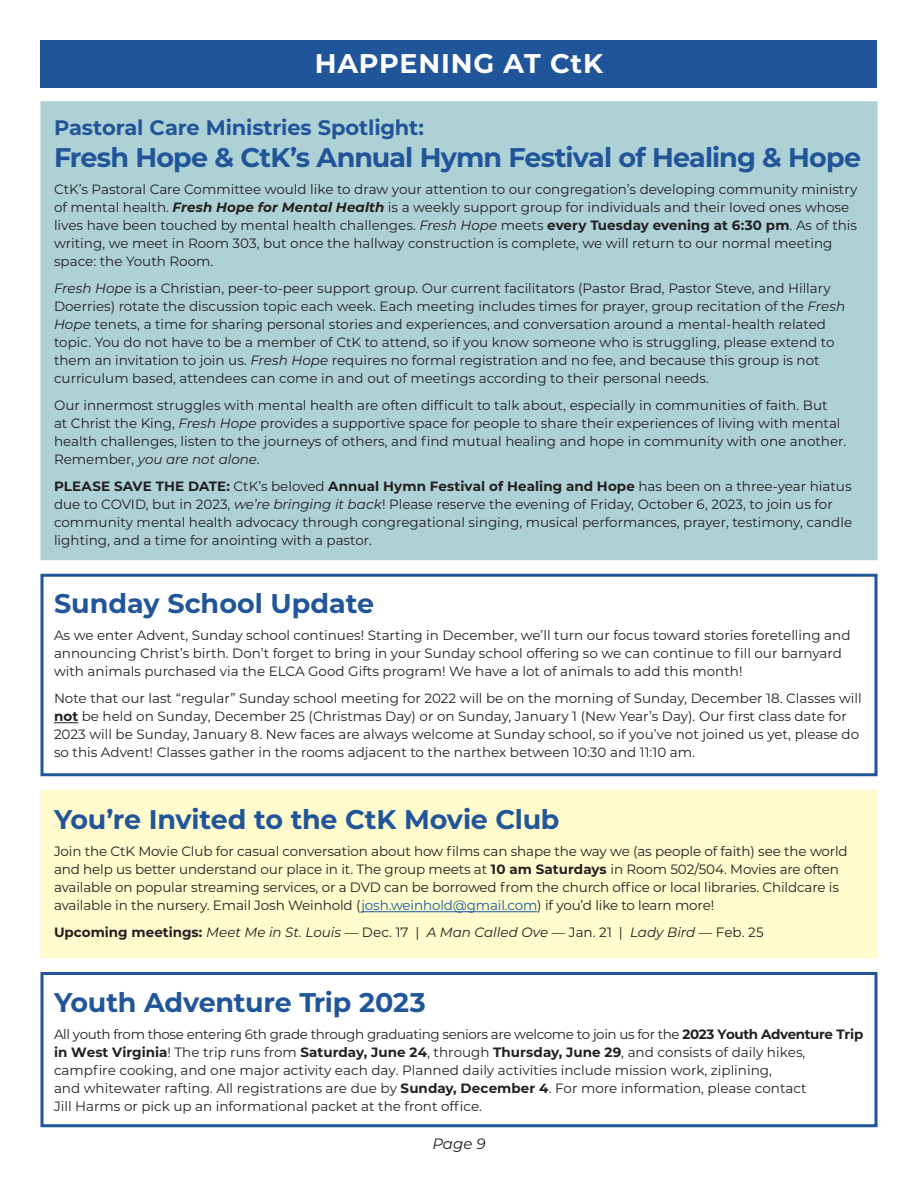
<style>
.page{position:relative;width:918px;height:1188px;background:#fff}
.page>*{position:absolute;margin:0;border:0;box-sizing:border-box;transform-origin:0 0}
.t1{font:700 27px "Montserrat";letter-spacing:-.015em;color:#21559a}
.t2{font:700 27px "Montserrat";letter-spacing:.03em;color:#fff}
.t3{font:700 21px "Montserrat";letter-spacing:-.01em;color:#21559a}
.t4{font:italic 15px "Montserrat";color:#231f20}
.t5{font:13.5px/18px "Montserrat";color:#231f20}
.t6{font:italic 13.5px "Montserrat";color:#231f20}
.s1{font-weight:700;font-style:italic}
.s2{font-style:italic}
.s3{font-weight:700}
.s4{color:#175d9e}
.s5{font-weight:700;font-style:normal}
.s6{font-style:normal}
</style>
<div class="page">
<div style="left:40px;top:790px;width:838px;height:168px;background:#fffbcc"></div>
<div style="left:40px;top:40px;width:838px;height:48px;background:#21559a"></div>
<div style="left:40px;top:101px;width:838px;height:459px;background:#aed1d5;border:3px solid #aed1d5"></div>
<div style="left:40px;top:574px;width:838px;height:202px;border:3px solid #21559a"></div>
<svg style="left:54px;top:722px;width:24px;height:1px"></svg>
<hr style="left:361px;top:911px;width:176px;height:1px;background:#175d9e">
<div style="left:40px;top:972px;width:838px;height:155px;border:3px solid #21559a"></div>
<p class="t2" style="left:315px;top:44px;width:290px">HAPPENING AT CtK</p>
<p class="t3" style="left:54px;top:112px;width:371px">Pastoral Care Ministries Spotlight:</p>
<p class="t1" style="left:54px;top:138px;width:809px">Fresh Hope &amp; CtK’s Annual Hymn Festival of Healing &amp; Hope</p>
<p class="t5" style="left:54px;top:180px;width:805px">CtK’s Pastoral Care Committee would like to draw your attention to our congregation’s developing community ministry of mental health. <span class="s1">Fresh Hope for Mental Health</span> is a weekly support group for individuals and their loved ones whose lives have been touched by mental health challenges. <span class="s2">Fresh Hope</span> meets <span class="s3">every Tuesday evening at 6:30 pm</span>. As of this writing, we meet in Room 303, but once the hallway construction is complete, we will return to our normal meeting space: the Youth Room.</p>
<p class="t5" style="left:54px;top:279px;width:793px"><span class="s2">Fresh Hope</span> is a Christian, peer-to-peer support group. Our current facilitators (Pastor Brad, Pastor Steve, and Hillary Doerries) rotate the discussion topic each week. Each meeting includes times for prayer, group recitation of the <span class="s2">Fresh Hope</span> tenets, a time for sharing personal stories and experiences, and conversation around a mental-health related topic. You do not have to be a member of CtK to attend, so if you know someone who is struggling, please extend to them an invitation to join us. <span class="s2">Fresh Hope</span> requires no formal registration and no fee, and because this group is not curriculum based, attendees can come in and out of meetings according to their personal needs.</p>
<p class="t5" style="left:54px;top:396px;width:794px">Our innermost struggles with mental health are often difficult to talk about, especially in communities of faith. But<br>at Christ the King, <span class="s2">Fresh Hope</span> provides a supportive space for people to share their experiences of living with mental health challenges, listen to the journeys of others, and find mutual healing and hope in community with one another.<br>Remember, <span class="s2">you are not alone</span>.</p>
<p class="t5" style="left:54px;top:477px;width:800px"><span class="s3">PLEASE SAVE THE DATE:</span> CtK’s beloved <span class="s3">Annual Hymn Festival of Healing and Hope</span> has been on a three-year hiatus due to COVID, but in 2023, <span class="s2">we’re bringing it back</span>! Please reserve the evening of Friday, October 6, 2023, to join us for community mental health advocacy through congregational singing, musical performances, prayer, testimony, candle lighting, and a time for anointing with a pastor.</p>
<p class="t1" style="left:54px;top:584px;width:322px">Sunday School Update</p>
<p class="t5" style="left:54px;top:626px;width:798px">As we enter Advent, Sunday school continues! Starting in December, we’ll turn our focus toward stories foretelling and announcing Christ’s birth. Don’t forget to bring in your Sunday school offering so we can continue to fill our barnyard with animals purchased via the ELCA Good Gifts program! We have a lot of animals to add this month!</p>
<p class="t5" style="left:54px;top:689px;width:809px">Note that our last “regular” Sunday school meeting for 2022 will be on the morning of Sunday, December 18. Classes will <span class="s3">not</span> be held on Sunday, December 25 (Christmas Day) or on Sunday, January 1 (New Year’s Day). Our first class date for 2023 will be Sunday, January 8. New faces are always welcome at Sunday school, so if you’ve not joined us yet, please do so this Advent! Classes gather in the rooms adjacent to the narthex between 10:30 and 11:10 am.</p>
<p class="t1" style="left:54px;top:800px;width:507px">You’re Invited to the CtK Movie Club</p>
<p class="t5" style="left:54px;top:842px;width:795px">Join the CtK Movie Club for casual conversation about how films can shape the way we (as people of faith) see the world and help us better understand our place in it. The group meets at <span class="s3">10 am Saturdays</span> in Room 502/504. Movies are often available on popular streaming services, or a DVD can be borrowed from the church office or local libraries. Childcare is available in the nursery. Email Josh Weinhold (<span class="s4">josh.weinhold@gmail.com</span>) if you’d like to learn more!</p>
<p class="t6" style="left:54px;top:923px;width:711px"><span class="s5">Upcoming meetings:</span> Meet Me in St. Louis <span class="s6">— Dec. 17 |</span> A Man Called Ove <span class="s6">— Jan. 21 |</span> Lady Bird <span class="s6">— Feb. 25</span></p>
<p class="t1" style="left:54px;top:983px;width:373px">Youth Adventure Trip 2023</p>
<p class="t5" style="left:54px;top:1024px;width:811px">All youth from those entering 6th grade through graduating seniors are welcome to join us for the <span class="s3">2023 Youth Adventure Trip in West Virginia</span>! The trip runs from <span class="s3">Saturday, June 24</span>, through <span class="s3">Thursday, June 29</span>, and consists of daily hikes, campfire cooking, and one major activity each day. Planned daily activities include mission work, ziplining,<br>and whitewater rafting. All registrations are due by <span class="s3">Sunday, December 4</span>. For more information, please contact<br>Jill Harms or pick up an informational packet at the front office.</p>
<p class="t4" style="left:432px;top:1133px;width:55px">Page 9</p>
</div>
